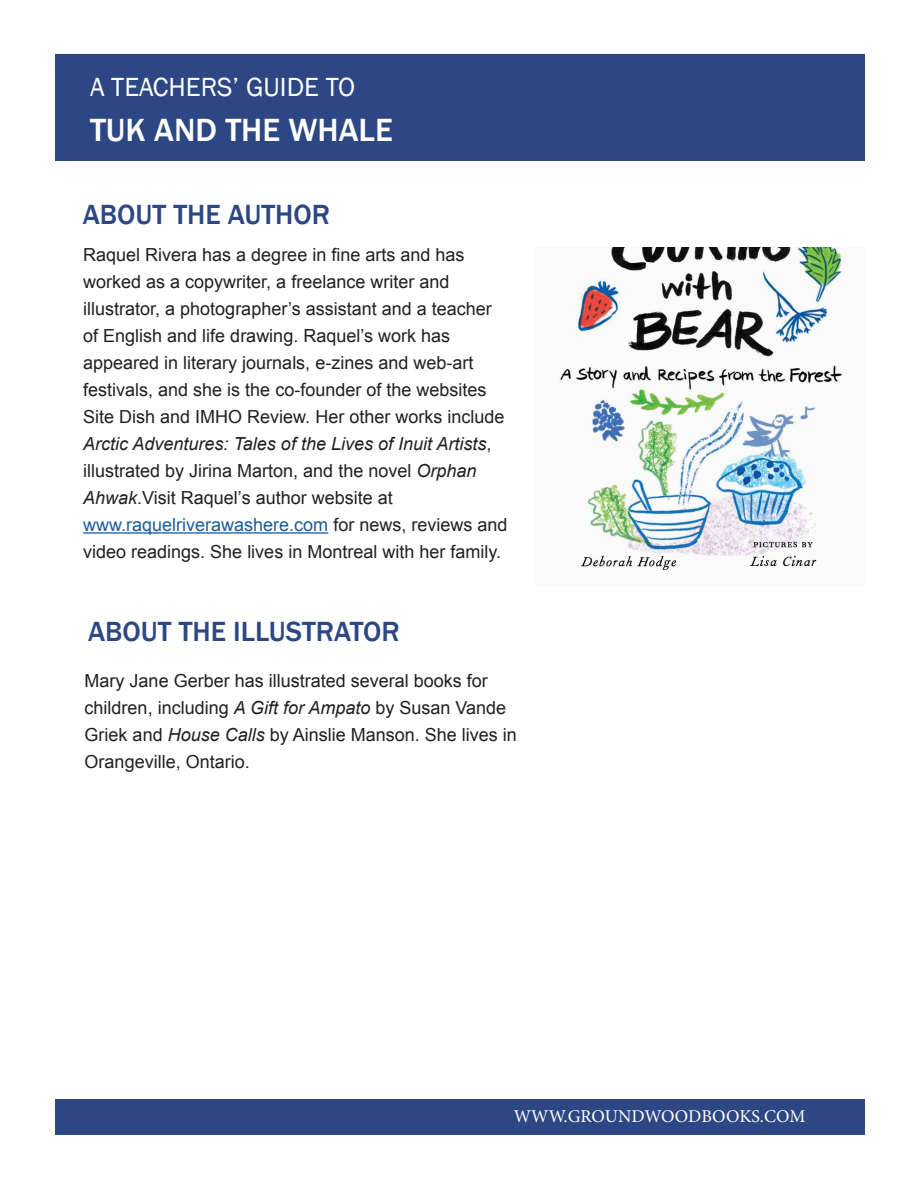
<style>
.page{position:relative;width:918px;height:1188px;background:#fff}
.page>*{position:absolute;margin:0;border:0;box-sizing:border-box;transform-origin:0 0}
.t1{font:500 33px "Franklin Gothic";color:#fff}
.t2{font:500 28.5px "Franklin Gothic";color:#2d4784}
.t3{font:27px "Franklin Gothic";color:#fff}
.t4{font:18px/27px "Arial";color:#231f20}
.t5{font:18px "Minion Pro";color:#fff}
.s1{font-style:italic}
.s2{color:#175d9e}
</style>
<div class="page">
<div style="left:55px;top:55px;width:810px;height:106px;background:#2d4784"></div>
<div style="left:55px;top:1099px;width:810px;height:36px;background:#2d4784"></div>
<hr style="left:83px;top:532px;width:245px;height:2px;background:#175d9e">
<img style="left:560px;top:248px;width:283px;height:323px">
<p class="t3" style="left:90px;top:70px;width:267px">A TEACHERS’ GUIDE TO</p>
<p class="t1" style="left:90px;top:109px;width:304px">TUK AND THE WHALE</p>
<p class="t2" style="left:83px;top:197px;width:249px">ABOUT THE AUTHOR</p>
<p class="t4" style="left:83px;top:241px;width:423px">Raquel Rivera has a degree in fine arts and has worked as a copywriter, a freelance writer and illustrator, a photographer’s assistant and a teacher of English and life drawing. Raquel’s work has appeared in literary journals, e-zines and web-art festivals, and she is the co-founder of the websites Site Dish and IMHO Review. Her other works include <span class="s1">Arctic Adventures: Tales of the Lives of Inuit Artists</span>, illustrated by Jirina Marton, and the novel <span class="s1">Orphan Ahwak</span>.Visit Raquel’s author website at</p>
<p class="t4" style="left:83px;top:511px;width:426px"><span class="s2">www.raquelriverawashere.com</span> for news, reviews and video readings. She lives in Montreal with her family.</p>
<p class="t2" style="left:88px;top:614px;width:313px">ABOUT THE ILLUSTRATOR</p>
<p class="t4" style="left:85px;top:668px;width:434px">Mary Jane Gerber has illustrated several books for children, including <span class="s1">A Gift for Ampato</span> by Susan Vande Griek and <span class="s1">House Calls</span> by Ainslie Manson. She lives in Orangeville, Ontario.</p>
<p class="t5" style="left:514px;top:1105px;width:293px">WWW.GROUNDWOODBOOKS.COM</p>
</div>
